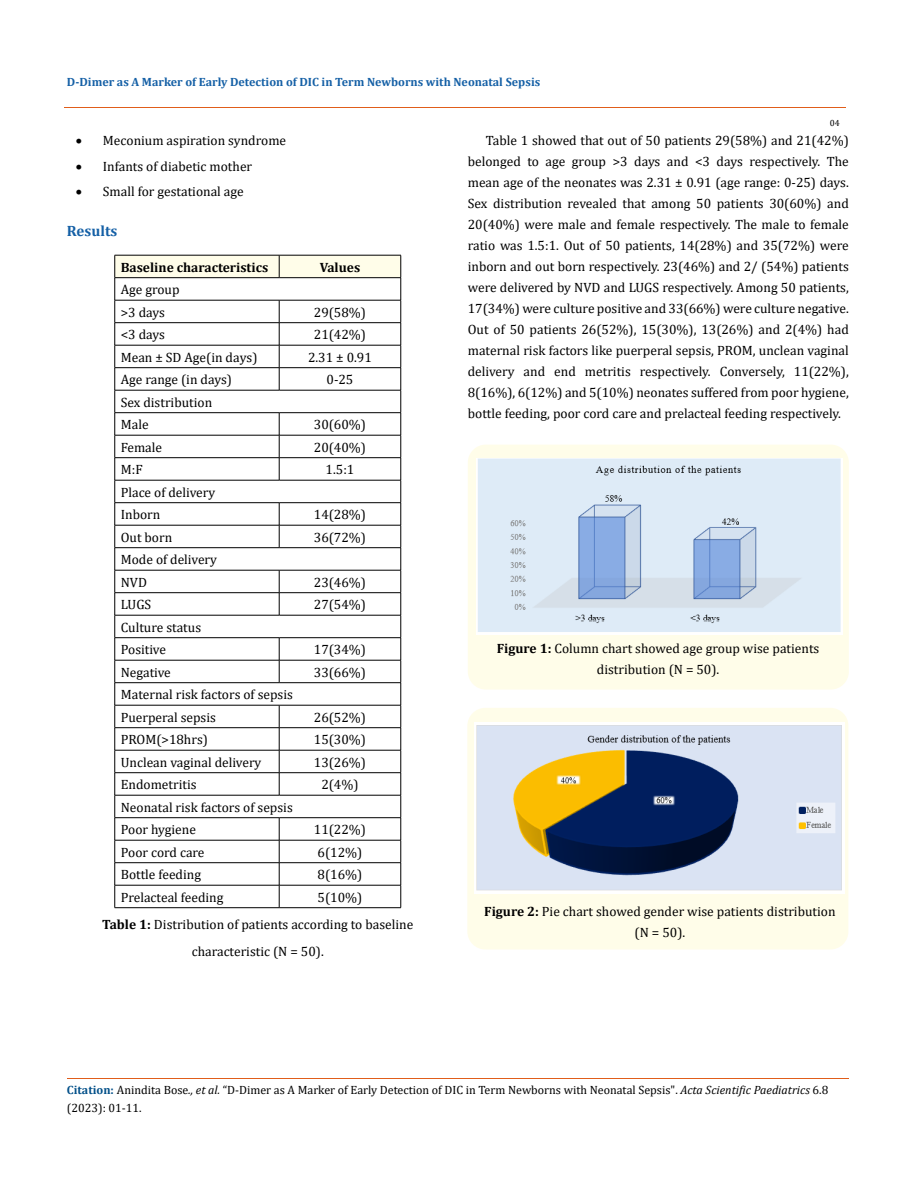
<style>
.page{position:relative;width:917px;height:1188px;background:#fff}
.page>*{position:absolute;margin:0;border:0;box-sizing:border-box;transform-origin:0 0}
.t1{font:700 15px "Cambria";color:#1560a6}
.t2{font:13.5px/21px "Cambria";color:#000}
.t3{font:700 13.5px "Cambria";color:#000}
.t4{font:12px/18px "Cambria";color:#000}
.t5{font:700 12px "Cambria";color:#1560a6}
.t6{font:9px "Cambria";color:#000}
.s1{font-weight:700}
.s2{font-weight:700;color:#035089}
.s3{font-style:italic}
</style>
<div class="page">
<svg style="left:114px;top:255px;width:287px;height:653px"></svg>
<hr style="left:115px;top:907px;width:164px;height:1px;background:#000">
<hr style="left:279px;top:907px;width:122px;height:1px;background:#000">
<div style="left:468px;top:445px;width:380px;height:245px;background:#fffde9;border-radius:18px"></div>
<img style="left:476px;top:458px;width:367px;height:177px">
<div style="left:467px;top:708px;width:381px;height:242px;background:#fffde9;border-radius:18px"></div>
<img style="left:474px;top:723px;width:370px;height:171px">
<hr style="left:64px;top:108px;width:781px;height:1px;background:#e05d1a">
<hr style="left:67px;top:1078px;width:781px;height:1px;background:#e05d1a">
<p class="t5" style="left:67px;top:73px;width:475px">D-Dimer as A Marker of Early Detection of DIC in Term Newborns with Neonatal Sepsis</p>
<p class="t6" style="left:829px;top:118px;width:11px">04</p>
<p class="t2" style="left:76px;top:130px;width:212px">• Meconium aspiration syndrome</p>
<p class="t2" style="left:76px;top:156px;width:178px">• Infants of diabetic mother</p>
<p class="t2" style="left:76px;top:181px;width:169px">• Small for gestational age</p>
<p class="t1" style="left:67px;top:220px;width:52px">Results</p>
<p class="t3" style="left:121px;top:258px;width:149px">Baseline characteristics</p>
<p class="t3" style="left:320px;top:258px;width:42px">Values</p>
<p class="t2" style="left:121px;top:278px;width:60px;line-height:22.5px">Age group &gt;3 days</p>
<p class="t2" style="left:314px;top:302px;width:54px">29(58%)</p>
<p class="t2" style="left:121px;top:324px;width:46px">&lt;3 days</p>
<p class="t2" style="left:314px;top:324px;width:54px">21(42%)</p>
<p class="t2" style="left:121px;top:347px;width:138px">Mean ± SD Age(in days)</p>
<p class="t2" style="left:308px;top:347px;width:65px">2.31 ± 0.91</p>
<p class="t2" style="left:121px;top:369px;width:113px">Age range (in days)</p>
<p class="t2" style="left:326px;top:369px;width:28px">0-25</p>
<p class="t2" style="left:121px;top:391px;width:93px;line-height:22.5px">Sex distribution<br>Male</p>
<p class="t2" style="left:314px;top:414px;width:54px">30(60%)</p>
<p class="t2" style="left:121px;top:437px;width:43px">Female</p>
<p class="t2" style="left:314px;top:437px;width:54px">20(40%)</p>
<p class="t2" style="left:121px;top:459px;width:23px">M:F</p>
<p class="t2" style="left:325px;top:459px;width:30px">1.5:1</p>
<p class="t2" style="left:121px;top:481px;width:96px;line-height:22.5px">Place of delivery<br>Inborn</p>
<p class="t2" style="left:314px;top:504px;width:54px">14(28%)</p>
<p class="t2" style="left:121px;top:527px;width:53px">Out born</p>
<p class="t2" style="left:314px;top:527px;width:54px">36(72%)</p>
<p class="t2" style="left:121px;top:548px;width:98px;line-height:22.5px">Mode of delivery<br>NVD</p>
<p class="t2" style="left:314px;top:572px;width:54px">23(46%)</p>
<p class="t2" style="left:121px;top:594px;width:32px">LUGS</p>
<p class="t2" style="left:314px;top:594px;width:54px">27(54%)</p>
<p class="t2" style="left:121px;top:616px;width:82px;line-height:22.5px">Culture status<br>Positive</p>
<p class="t2" style="left:314px;top:639px;width:54px">17(34%)</p>
<p class="t2" style="left:121px;top:662px;width:52px">Negative</p>
<p class="t2" style="left:314px;top:662px;width:54px">33(66%)</p>
<p class="t2" style="left:121px;top:683px;width:174px;line-height:22.5px">Maternal risk factors of sepsis<br>Puerperal sepsis</p>
<p class="t2" style="left:314px;top:707px;width:54px">26(52%)</p>
<p class="t2" style="left:121px;top:729px;width:89px">PROM(&gt;18hrs)</p>
<p class="t2" style="left:314px;top:729px;width:54px">15(30%)</p>
<p class="t2" style="left:121px;top:752px;width:142px">Unclean vaginal delivery</p>
<p class="t2" style="left:314px;top:752px;width:54px">13(26%)</p>
<p class="t2" style="left:121px;top:774px;width:77px">Endometritis</p>
<p class="t2" style="left:321px;top:774px;width:39px">2(4%)</p>
<p class="t2" style="left:121px;top:796px;width:173px;line-height:22.5px">Neonatal risk factors of sepsis<br>Poor hygiene</p>
<p class="t2" style="left:314px;top:819px;width:54px">11(22%)</p>
<p class="t2" style="left:121px;top:842px;width:85px">Poor cord care</p>
<p class="t2" style="left:317px;top:842px;width:46px">6(12%)</p>
<p class="t2" style="left:121px;top:864px;width:82px">Bottle feeding</p>
<p class="t2" style="left:317px;top:864px;width:46px">8(16%)</p>
<p class="t2" style="left:121px;top:887px;width:104px">Prelacteal feeding</p>
<p class="t2" style="left:317px;top:887px;width:46px">5(10%)</p>
<p class="t2" style="left:102px;top:914px;width:313px"><span class="s1">Table 1:</span> Distribution of patients according to baseline</p>
<p class="t2" style="left:192px;top:941px;width:133px">characteristic (N = 50).</p>
<p class="t2" style="left:468px;top:130px;width:382px;text-align:justify;text-indent:18px">Table 1 showed that out of 50 patients 29(58%) and 21(42%) belonged to age group &gt;3 days and &lt;3 days respectively. The mean age of the neonates was 2.31 ± 0.91 (age range: 0-25) days.<br>Sex distribution revealed that among 50 patients 30(60%) and 20(40%) were male and female respectively. The male to female ratio was 1.5:1. Out of 50 patients, 14(28%) and 35(72%) were inborn and out born respectively. 23(46%) and 2/ (54%) patients were delivered by NVD and LUGS respectively. Among 50 patients, 17(34%) were culture positive and 33(66%) were culture negative.<br>Out of 50 patients 26(52%), 15(30%), 13(26%) and 2(4%) had maternal risk factors like puerperal sepsis, PROM, unclean vaginal delivery and end metritis respectively. Conversely, 11(22%), 8(16%), 6(12%) and 5(10%) neonates suffered from poor hygiene, bottle feeding, poor cord care and prelacteal feeding respectively.</p>
<p class="t2" style="left:496px;top:637px;width:324px;text-align:center"><span class="s1">Figure 1:</span> Column chart showed age group wise patients distribution (N = 50).</p>
<p class="t2" style="left:484px;top:901px;width:353px;text-align:center"><span class="s1">Figure 2:</span> Pie chart showed gender wise patients distribution (N = 50).</p>
<p class="t4" style="left:67px;top:1081px;width:763px"><span class="s2">Citation:</span> Anindita Bose<span class="s3">., et al.</span> “D-Dimer as A Marker of Early Detection of DIC in Term Newborns with Neonatal Sepsis". <span class="s3">Acta Scientific Paediatrics</span> 6.8 (2023): 01-11.</p>
</div>
